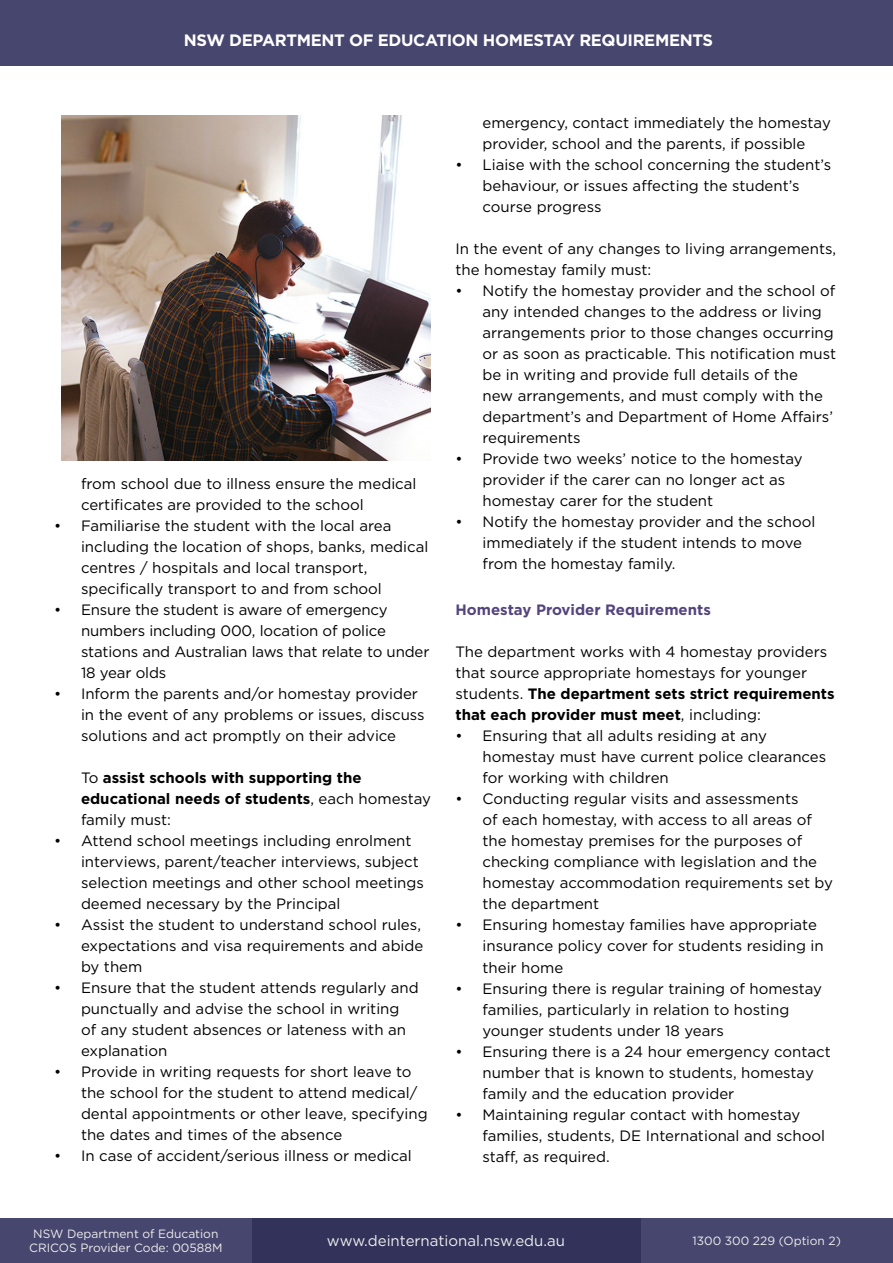
<style>
.page{position:relative;width:893px;height:1263px;background:#fff}
.page>*{position:absolute;margin:0;border:0;box-sizing:border-box;transform-origin:0 0}
.t1{font:700 16.5px "Gotham";letter-spacing:-.02em;color:#fff}
.t2{font:15px/21px "Gotham";color:#000}
.t3{font:700 15px/21px "Gotham";color:#000}
.t4{font:15px "Gotham";color:#ededed}
.t5{font:700 15px "Gotham";color:#53447e}
.t6{font:12px/13.5px "Gotham";color:#ededed;text-align:center}
.s1{font-weight:400}
.s2{font-weight:700}
</style>
<div class="page">
<div style="left:0;top:1218px;width:252px;height:45px;background:#47466e"></div>
<div style="left:640px;top:1218px;width:253px;height:45px;background:#47466e"></div>
<div style="left:0;top:0;width:893px;height:66px;background:#47466e"></div>
<div style="left:252px;top:1218px;width:388px;height:45px;background:#32325a"></div>
<img style="left:61px;top:116px;width:369px;height:344px">
<p class="t1" style="left:184px;top:30px;width:531px">NSW DEPARTMENT OF EDUCATION HOMESTAY REQUIREMENTS</p>
<p class="t2" style="left:81px;top:473px;width:337px">from school due to illness ensure the medical certificates are provided to the school</p>
<p class="t2" style="left:81px;top:515px;width:349px;text-indent:-27px">• Familiarise the student with the local area including the location of shops, banks, medical centres / hospitals and local transport, specifically transport to and from school</p>
<p class="t2" style="left:81px;top:599px;width:350px;text-indent:-27px">• Ensure the student is aware of emergency numbers including 000, location of police stations and Australian laws that relate to under 18 year olds</p>
<p class="t2" style="left:81px;top:683px;width:345px;text-indent:-27px">• Inform the parents and/or homestay provider in the event of any problems or issues, discuss solutions and act promptly on their advice</p>
<p class="t3" style="left:81px;top:767px;width:352px"><span class="s1">To</span> assist schools with supporting the educational needs of students<span class="s1">, each homestay family must:</span></p>
<p class="t2" style="left:81px;top:830px;width:344px;text-indent:-27px">• Attend school meetings including enrolment interviews, parent/teacher interviews, subject selection meetings and other school meetings deemed necessary by the Principal</p>
<p class="t2" style="left:81px;top:914px;width:344px;text-indent:-27px">• Assist the student to understand school rules, expectations and visa requirements and abide by them</p>
<p class="t2" style="left:81px;top:977px;width:339px;text-indent:-27px">• Ensure that the student attends regularly and punctually and advise the school in writing<br>of any student absences or lateness with an explanation</p>
<p class="t2" style="left:81px;top:1061px;width:348px;text-indent:-27px">• Provide in writing requests for short leave to the school for the student to attend medical/ dental appointments or other leave, specifying the dates and times of the absence</p>
<p class="t2" style="left:54px;top:1145px;width:359px">• In case of accident/serious illness or medical</p>
<p class="t2" style="left:482px;top:112px;width:350px">emergency, contact immediately the homestay provider, school and the parents, if possible</p>
<p class="t2" style="left:482px;top:154px;width:350px;text-indent:-27px">• Liaise with the school concerning the student’s behaviour, or issues affecting the student’s course progress</p>
<p class="t2" style="left:455px;top:238px;width:382px">In the event of any changes to living arrangements, the homestay family must:</p>
<p class="t2" style="left:482px;top:280px;width:355px;text-indent:-27px">• Notify the homestay provider and the school of any intended changes to the address or living arrangements prior to those changes occurring or as soon as practicable. This notification must be in writing and provide full details of the<br>new arrangements, and must comply with the department’s and Department of Home Affairs’ requirements</p>
<p class="t2" style="left:482px;top:448px;width:322px;text-indent:-27px">• Provide two weeks’ notice to the homestay provider if the carer can no longer act as homestay carer for the student</p>
<p class="t2" style="left:482px;top:511px;width:335px;text-indent:-27px">• Notify the homestay provider and the school immediately if the student intends to move from the homestay family.</p>
<p class="t5" style="left:455px;top:600px;width:257px">Homestay Provider Requirements</p>
<p class="t2" style="left:455px;top:641px;width:381px">The department works with 4 homestay providers that source appropriate homestays for younger students. <span class="s2">The department sets strict requirements that each provider must meet</span>, including:</p>
<p class="t2" style="left:482px;top:725px;width:345px;text-indent:-27px">• Ensuring that all adults residing at any homestay must have current police clearances for working with children</p>
<p class="t2" style="left:482px;top:788px;width:352px;text-indent:-27px">• Conducting regular visits and assessments<br>of each homestay, with access to all areas of the homestay premises for the purposes of checking compliance with legislation and the homestay accommodation requirements set by the department</p>
<p class="t2" style="left:482px;top:914px;width:343px;text-indent:-27px">• Ensuring homestay families have appropriate insurance policy cover for students residing in their home</p>
<p class="t2" style="left:482px;top:977px;width:341px;text-indent:-27px">• Ensuring there is regular training of homestay families, particularly in relation to hosting younger students under 18 years</p>
<p class="t2" style="left:482px;top:1040px;width:350px;text-indent:-27px">• Ensuring there is a 24 hour emergency contact number that is known to students, homestay family and the education provider</p>
<p class="t2" style="left:482px;top:1103px;width:344px;text-indent:-27px">• Maintaining regular contact with homestay families, students, DE International and school staff, as required.</p>
<p class="t6" style="left:29px;top:1227px;width:195px">NSW Department of Education<br>CRICOS Provider Code: 00588M</p>
<p class="t4" style="left:327px;top:1231px;width:240px">www.deinternational.nsw.edu.au</p>
<p class="t6" style="left:692px;top:1233px;width:150px">1300 300 229 (Option 2)</p>
</div>
